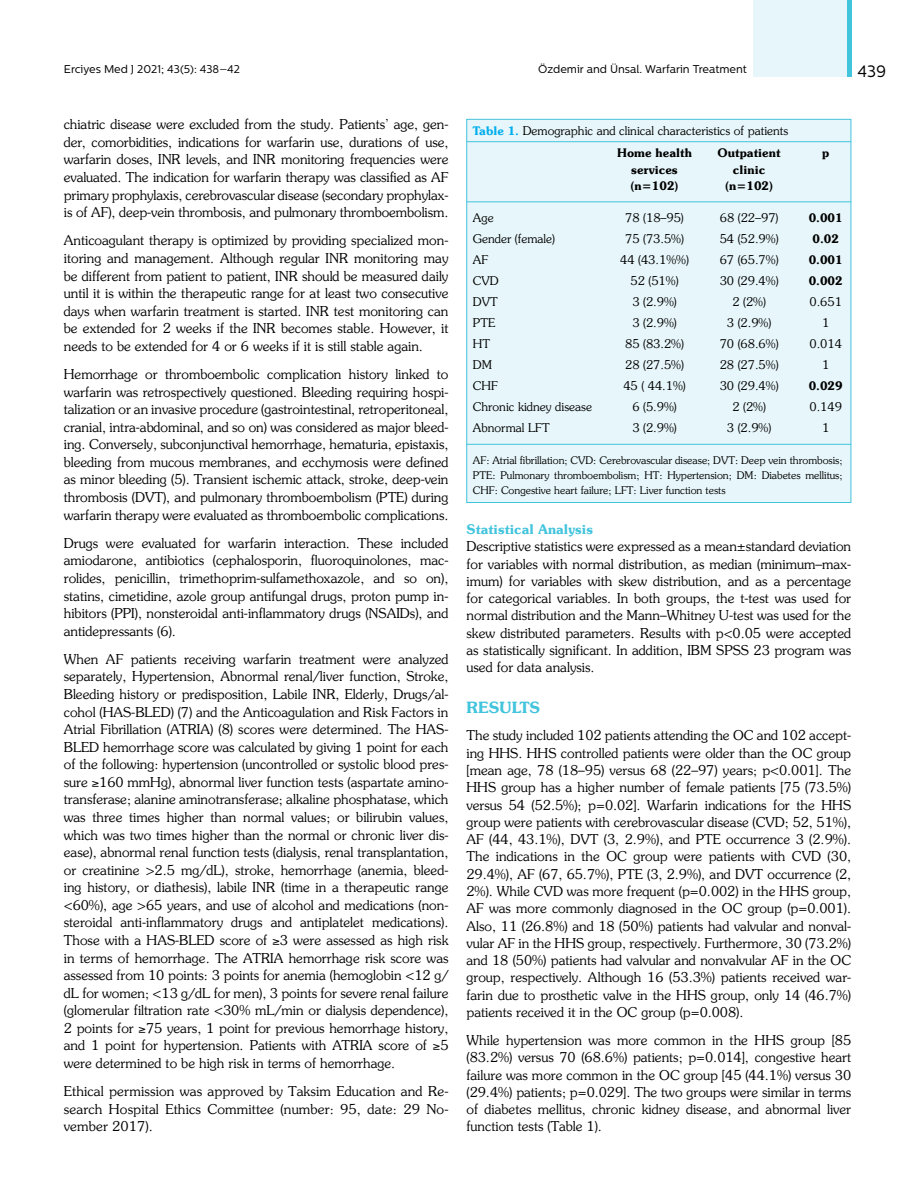
<style>
.page{position:relative;width:915px;height:1191px;background:#fff}
.page>*{position:absolute;margin:0;border:0;box-sizing:border-box;transform-origin:0 0}
.t1{font:16.5px "Centrale Sans";color:#000}
.t2{font:700 15.75px "Souvenir";color:#42c4dd}
.t3{font:13.5px/17.5px "Souvenir";color:#000;text-align:justify}
.t4{font:700 13.5px "Souvenir";color:#42c4dd}
.t5{font:12px/22.8px "Souvenir";color:#000}
.t6{font:700 12px "Souvenir";color:#000}
.t7{font:11.25px "Centrale Sans";color:#000}
.t8{font:10.5px/15px "Souvenir";color:#000;text-align:justify}
.s1{font-weight:700;color:#00aeef}
.s2{font-weight:700}
</style>
<div class="page">
<div style="left:753px;top:0;width:97px;height:77px;background:#e7f6fa"></div>
<svg style="left:847px;top:0;width:3px;height:77px"></svg>
<div style="left:466px;top:119px;width:384px;height:384px;background:#e7f6fa;border:1px solid #42c4dd"></div>
<hr style="left:466px;top:141px;width:384px;height:1px;background:#42c4dd">
<hr style="left:466px;top:444px;width:384px;height:1px;background:#42c4dd">
<hr style="left:466px;top:202px;width:384px;height:1px;background:#42c4dd">
<p class="t7" style="left:64px;top:62px;width:178px">Erciyes Med J 2021; 43(5): 438–42</p>
<p class="t7" style="left:538px;top:62px;width:210px">Özdemir and Ünsal. Warfarin Treatment</p>
<p class="t1" style="left:857px;top:61px;width:30px">439</p>
<p class="t3" style="left:64px;top:116px;width:386px">chiatric disease were excluded from the study. Patients’ age, gen&shy;der, comorbidities, indications for warfarin use, durations of use, warfarin doses, INR levels, and INR monitoring frequencies were evaluated. The indication for warfarin therapy was classified as AF primary prophylaxis, cerebrovascular disease (secondary prophylax&shy;is of AF), deep-vein thrombosis, and pulmonary thromboembolism.</p>
<p class="t3" style="left:64px;top:232px;width:386px">Anticoagulant therapy is optimized by providing specialized mon&shy;itoring and management. Although regular INR monitoring may be different from patient to patient, INR should be measured daily until it is within the therapeutic range for at least two consecutive days when warfarin treatment is started. INR test monitoring can be extended for 2 weeks if the INR becomes stable. However, it needs to be extended for 4 or 6 weeks if it is still stable again.</p>
<p class="t3" style="left:64px;top:365px;width:386px">Hemorrhage or thromboembolic complication history linked to warfarin was retrospectively questioned. Bleeding requiring hospi&shy;talization or an invasive procedure (gastrointestinal, retroperitoneal, cranial, intra-abdominal, and so on) was considered as major bleed&shy;ing. Conversely, subconjunctival hemorrhage, hematuria, epistaxis, bleeding from mucous membranes, and ecchymosis were defined as minor bleeding (5). Transient ischemic attack, stroke, deep-vein thrombosis (DVT), and pulmonary thromboembolism (PTE) during warfarin therapy were evaluated as thromboembolic complications.</p>
<p class="t3" style="left:64px;top:534px;width:386px">Drugs were evaluated for warfarin interaction. These included amiodarone, antibiotics (cephalosporin, fluoroquinolones, mac&shy;rolides, penicillin, trimethoprim-sulfamethoxazole, and so on), statins, cimetidine, azole group antifungal drugs, proton pump in&shy;hibitors (PPI), nonsteroidal anti-inflammatory drugs (NSAIDs), and antidepressants (6).</p>
<p class="t3" style="left:64px;top:650px;width:386px">When AF patients receiving warfarin treatment were analyzed separately, Hypertension, Abnormal renal/liver function, Stroke, Bleeding history or predisposition, Labile INR, Elderly, Drugs/al&shy;cohol (HAS-BLED) (7) and the Anticoagulation and Risk Factors in Atrial Fibrillation (ATRIA) (8) scores were determined. The HAS-BLED hemorrhage score was calculated by giving 1 point for each of the following: hypertension (uncontrolled or systolic blood pres&shy;sure ≥160 mmHg), abnormal liver function tests (aspartate amino&shy;transferase; alanine aminotransferase; alkaline phosphatase, which was three times higher than normal values; or bilirubin values, which was two times higher than the normal or chronic liver dis&shy;ease), abnormal renal function tests (dialysis, renal transplantation, or creatinine &gt;2.5 mg/dL), stroke, hemorrhage (anemia, bleed&shy;ing history, or diathesis), labile INR (time in a therapeutic range &lt;60%), age &gt;65 years, and use of alcohol and medications (non&shy;steroidal anti-inflammatory drugs and antiplatelet medications).<br>Those with a HAS-BLED score of ≥3 were assessed as high risk in terms of hemorrhage. The ATRIA hemorrhage risk score was assessed from 10 points: 3 points for anemia (hemoglobin &lt;12 g/ dL for women; &lt;13 g/dL for men), 3 points for severe renal failure (glomerular filtration rate &lt;30% mL/min or dialysis dependence), 2 points for ≥75 years, 1 point for previous hemorrhage history, and 1 point for hypertension. Patients with ATRIA score of ≥5 were determined to be high risk in terms of hemorrhage.</p>
<p class="t3" style="left:64px;top:1082px;width:386px">Ethical permission was approved by Taksim Education and Re&shy;search Hospital Ethics Committee (number: 95, date: 29 No&shy;vember 2017).</p>
<p class="t5" style="left:617px;top:119px;width:173px;text-indent:-144px"><span class="s1">Table 1.</span> Demographic and clinical characteristics of patients<br><span class="s2">Home health</span></p>
<p class="t6" style="left:717px;top:146px;width:64px">Outpatient</p>
<p class="t6" style="left:821px;top:146px;width:9px">p</p>
<p class="t6" style="left:631px;top:162px;width:48px">services</p>
<p class="t6" style="left:732px;top:162px;width:34px">clinic</p>
<p class="t6" style="left:630px;top:179px;width:50px">(n=102)</p>
<p class="t6" style="left:724px;top:179px;width:50px">(n=102)</p>
<p class="t5" style="left:472px;top:206px;width:22px">Age</p>
<p class="t5" style="left:625px;top:206px;width:60px">78 (18–95)</p>
<p class="t5" style="left:719px;top:206px;width:60px">68 (22–97)</p>
<p class="t6" style="left:808px;top:210px;width:35px">0.001</p>
<p class="t5" style="left:472px;top:227px;width:84px">Gender (female)</p>
<p class="t5" style="left:625px;top:227px;width:60px">75 (73.5%)</p>
<p class="t5" style="left:719px;top:227px;width:60px">54 (52.9%)</p>
<p class="t6" style="left:812px;top:231px;width:28px">0.02</p>
<p class="t5" style="left:472px;top:248px;width:17px">AF</p>
<p class="t5" style="left:620px;top:248px;width:70px">44 (43.1%%)</p>
<p class="t5" style="left:719px;top:248px;width:60px">67 (65.7%)</p>
<p class="t6" style="left:808px;top:252px;width:35px">0.001</p>
<p class="t5" style="left:472px;top:269px;width:27px">CVD</p>
<p class="t5" style="left:630px;top:269px;width:49px">52 (51%)</p>
<p class="t5" style="left:719px;top:269px;width:60px">30 (29.4%)</p>
<p class="t6" style="left:808px;top:273px;width:35px">0.002</p>
<p class="t5" style="left:472px;top:290px;width:26px">DVT</p>
<p class="t5" style="left:632px;top:290px;width:46px">3 (2.9%)</p>
<p class="t5" style="left:732px;top:290px;width:35px">2 (2%)</p>
<p class="t5" style="left:809px;top:290px;width:34px">0.651</p>
<p class="t5" style="left:472px;top:311px;width:24px">PTE</p>
<p class="t5" style="left:632px;top:311px;width:46px">3 (2.9%)</p>
<p class="t5" style="left:726px;top:311px;width:46px">3 (2.9%)</p>
<p class="t5" style="left:821px;top:311px;width:9px">1</p>
<p class="t5" style="left:472px;top:332px;width:19px">HT</p>
<p class="t5" style="left:625px;top:332px;width:60px">85 (83.2%)</p>
<p class="t5" style="left:719px;top:332px;width:60px">70 (68.6%)</p>
<p class="t5" style="left:809px;top:332px;width:34px">0.014</p>
<p class="t5" style="left:472px;top:353px;width:21px">DM</p>
<p class="t5" style="left:625px;top:353px;width:60px">28 (27.5%)</p>
<p class="t5" style="left:719px;top:353px;width:60px">28 (27.5%)</p>
<p class="t5" style="left:821px;top:353px;width:9px">1</p>
<p class="t5" style="left:472px;top:374px;width:26px">CHF</p>
<p class="t5" style="left:623px;top:374px;width:64px">45 ( 44.1%)</p>
<p class="t5" style="left:719px;top:374px;width:60px">30 (29.4%)</p>
<p class="t6" style="left:808px;top:378px;width:35px">0.029</p>
<p class="t5" style="left:472px;top:395px;width:121px">Chronic kidney disease</p>
<p class="t5" style="left:632px;top:395px;width:46px">6 (5.9%)</p>
<p class="t5" style="left:732px;top:395px;width:35px">2 (2%)</p>
<p class="t5" style="left:809px;top:395px;width:34px">0.149</p>
<p class="t5" style="left:472px;top:416px;width:78px">Abnormal LFT</p>
<p class="t5" style="left:632px;top:416px;width:46px">3 (2.9%)</p>
<p class="t5" style="left:726px;top:416px;width:46px">3 (2.9%)</p>
<p class="t5" style="left:821px;top:416px;width:9px">1</p>
<p class="t8" style="left:472px;top:453px;width:371px">AF: Atrial fibrillation; CVD: Cerebrovascular disease; DVT: Deep vein thrombosis; PTE: Pulmonary thromboembolism; HT: Hypertension; DM: Diabetes mellitus; CHF: Congestive heart failure; LFT: Liver function tests</p>
<p class="t4" style="left:466px;top:521px;width:128px">Statistical Analysis</p>
<p class="t3" style="left:466px;top:538px;width:386px">Descriptive statistics were expressed as a mean±standard deviation for variables with normal distribution, as median (minimum–max&shy;imum) for variables with skew distribution, and as a percentage for categorical variables. In both groups, the t-test was used for normal distribution and the Mann–Whitney U-test was used for the skew distributed parameters. Results with p&lt;0.05 were accepted as statistically significant. In addition, IBM SPSS 23 program was used for data analysis.</p>
<p class="t2" style="left:466px;top:697px;width:75px">RESULTS</p>
<p class="t3" style="left:466px;top:727px;width:386px">The study included 102 patients attending the OC and 102 accept&shy;ing HHS. HHS controlled patients were older than the OC group [mean age, 78 (18–95) versus 68 (22–97) years; p&lt;0.001]. The HHS group has a higher number of female patients [75 (73.5%) versus 54 (52.5%); p=0.02]. Warfarin indications for the HHS group were patients with cerebrovascular disease (CVD; 52, 51%), AF (44, 43.1%), DVT (3, 2.9%), and PTE occurrence 3 (2.9%).<br>The indications in the OC group were patients with CVD (30, 29.4%), AF (67, 65.7%), PTE (3, 2.9%), and DVT occurrence (2, 2%). While CVD was more frequent (p=0.002) in the HHS group, AF was more commonly diagnosed in the OC group (p=0.001).<br>Also, 11 (26.8%) and 18 (50%) patients had valvular and nonval&shy;vular AF in the HHS group, respectively. Furthermore, 30 (73.2%) and 18 (50%) patients had valvular and nonvalvular AF in the OC group, respectively. Although 16 (53.3%) patients received war&shy;farin due to prosthetic valve in the HHS group, only 14 (46.7%) patients received it in the OC group (p=0.008).</p>
<p class="t3" style="left:466px;top:1031px;width:386px">While hypertension was more common in the HHS group [85 (83.2%) versus 70 (68.6%) patients; p=0.014], congestive heart failure was more common in the OC group [45 (44.1%) versus 30 (29.4%) patients; p=0.029]. The two groups were similar in terms of diabetes mellitus, chronic kidney disease, and abnormal liver function tests (Table 1).</p>
</div>
